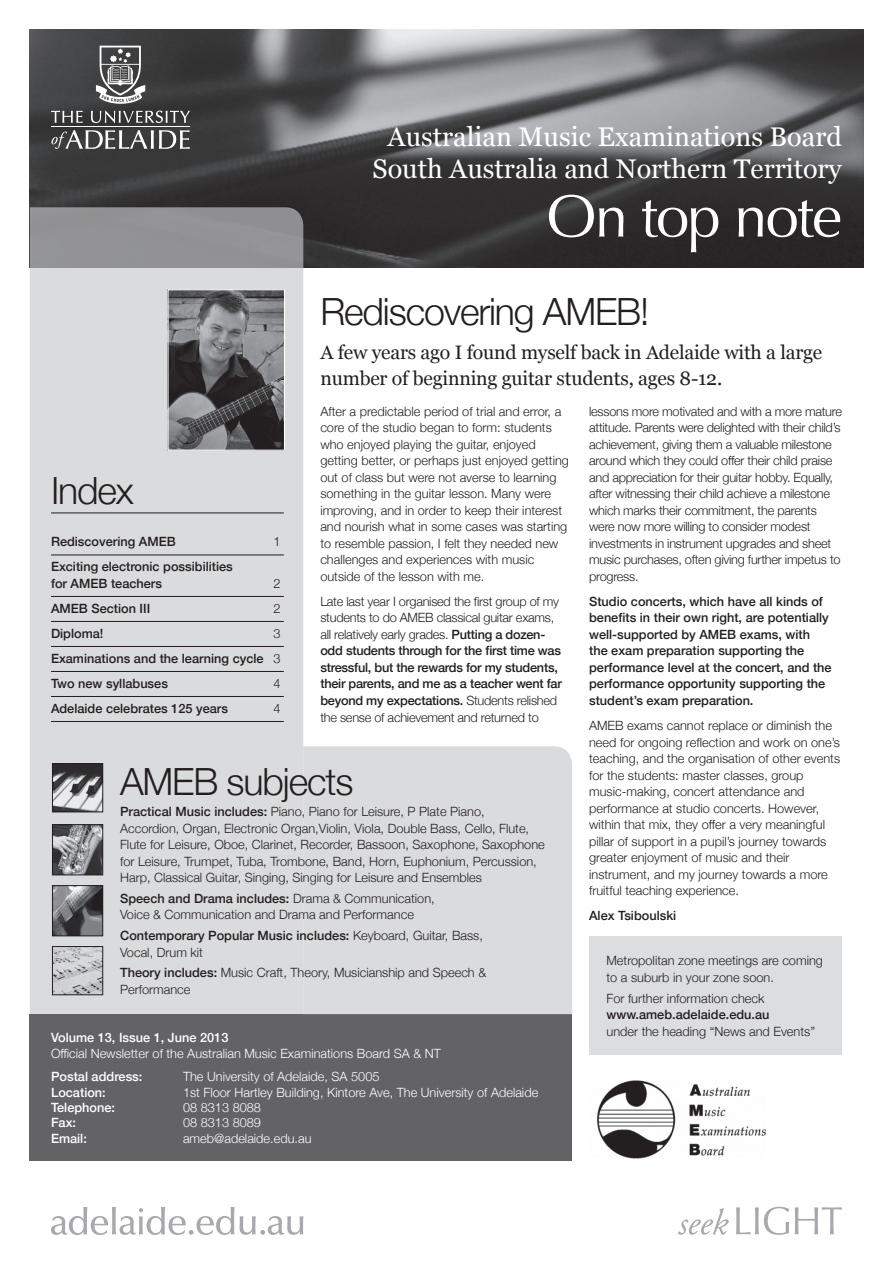
<style>
.page{position:relative;width:893px;height:1263px;background:#fff}
.page>*{position:absolute;margin:0;border:0;box-sizing:border-box;transform-origin:0 0}
.Main_heading{font:60px "Optima";letter-spacing:-.03em;color:#fff}
.UoA_Body_Text{font:300 37.5px "Helvetica Neue";letter-spacing:-.03em;color:#231f20}
.Article_heading{font:300 37.5px "Helvetica Neue";letter-spacing:-.03em;color:#231f20}
.Heading_1{font:27px/32.4px "Georgia";color:#fff;text-align:center}
.Intro_text{font:19.5px/25.5px "Georgia";letter-spacing:-.01em;color:#231f20}
.UoA_Body_Text-2{font:300 12.75px/16.5px "Helvetica Neue";color:#231f20}
.UoA_Body_Text-3{font:300 12.75px/16.5px "Helvetica Neue";letter-spacing:-.02em;color:#231f20}
.UoA_Body_Text-4{font:500 12.75px/16.5px "Helvetica Neue";color:#231f20}
.t1{font:300 12.75px "Helvetica Neue";color:#fff}
.t2{font:500 12.75px "Helvetica Neue";color:#fff}
.s1{font-weight:500}
.s2{font-weight:300}
</style>
<div class="page">
<svg style="left:51px;top:1207px;width:252px;height:28px"></svg>
<img style="left:30px;top:30px;width:833px;height:238px">
<svg style="left:30px;top:207px;width:273px;height:807px;background:#d3d4d5"></svg>
<div style="left:30px;top:1014px;width:542px;height:147px;background:#636366"></div>
<img style="left:597px;top:1080px;width:169px;height:79px">
<hr style="left:51px;top:512px;width:233px;height:1px;background:#231f20">
<hr style="left:51px;top:554px;width:233px;height:1px;background:#231f20">
<hr style="left:51px;top:596px;width:233px;height:1px;background:#231f20">
<hr style="left:51px;top:621px;width:233px;height:1px;background:#231f20">
<hr style="left:51px;top:646px;width:233px;height:1px;background:#231f20">
<hr style="left:51px;top:671px;width:233px;height:1px;background:#231f20">
<hr style="left:51px;top:696px;width:233px;height:1px;background:#231f20">
<hr style="left:51px;top:721px;width:233px;height:1px;background:#231f20">
<svg style="left:678px;top:1207px;width:164px;height:28px"></svg>
<svg style="left:51px;top:111px;width:32px;height:12px"></svg>
<svg style="left:51px;top:130px;width:139px;height:19px;background:#707070"></svg>
<hr style="left:51px;top:126px;width:139px;height:1px;background:#fff">
<svg style="left:91px;top:111px;width:99px;height:12px"></svg>
<svg style="left:96px;top:46px;width:49px;height:58px"></svg>
<img style="left:169px;top:291px;width:114px;height:158px">
<div style="left:167px;top:289px;width:118px;height:162px;border:1px solid #fff"></div>
<div style="left:303px;top:746px;width:269px;height:268px;background:#dadbdc"></div>
<img style="left:54px;top:765px;width:47px;height:45px">
<div style="left:52px;top:763px;width:51px;height:49px;border:1px solid #231f20"></div>
<img style="left:54px;top:826px;width:47px;height:47px">
<div style="left:52px;top:824px;width:51px;height:51px;border:1px solid #231f20"></div>
<img style="left:54px;top:887px;width:47px;height:47px">
<div style="left:52px;top:885px;width:51px;height:51px;border:1px solid #231f20"></div>
<img style="left:54px;top:948px;width:47px;height:45px">
<div style="left:52px;top:946px;width:51px;height:49px;border:1px solid #231f20"></div>
<div style="left:589px;top:936px;width:253px;height:118px;background:#dcdddf"></div>
<p class="Heading_1" style="left:373px;top:119px;width:471px">Australian Music Examinations Board<br>South Australia and Northern Territory</p>
<p class="Main_heading" style="left:546px;top:181px;width:297px">On top note</p>
<p class="UoA_Body_Text" style="left:320px;top:282px;width:330px">Rediscovering AMEB!</p>
<p class="Intro_text" style="left:320px;top:339px;width:503px">A few years ago I found myself back in Adelaide with a large number of beginning guitar students, ages 8-12.</p>
<p class="UoA_Body_Text-2" style="left:320px;top:402px;width:250px">After a predictable period of trial and error, a core of the studio began to form: students who enjoyed playing the guitar, enjoyed getting better, or perhaps just enjoyed getting out of class but were not averse to learning something in the guitar lesson. Many were improving, and in order to keep their interest and nourish what in some cases was starting to resemble passion, I felt they needed new challenges and experiences with music outside of the lesson with me.</p>
<p class="UoA_Body_Text-3" style="left:320px;top:592px;width:243px">Late last year I organised the first group of my students to do AMEB classical guitar exams, all relatively early grades. <span class="s1">Putting a dozen&shy;odd students through for the first time was stressful, but the rewards for my students, their parents, and me as a teacher went far beyond my expectations.</span> Students relished the sense of achievement and returned to</p>
<p class="UoA_Body_Text-3" style="left:589px;top:402px;width:254px">lessons more motivated and with a more mature attitude. Parents were delighted with their child’s achievement, giving them a valuable milestone around which they could offer their child praise and appreciation for their guitar hobby. Equally, after witnessing their child achieve a milestone which marks their commitment, the parents were now more willing to consider modest investments in instrument upgrades and sheet music purchases, often giving further impetus to progress.</p>
<p class="UoA_Body_Text-4" style="left:589px;top:592px;width:244px">Studio concerts, which have all kinds of benefits in their own right, are potentially well-supported by AMEB exams, with the exam preparation supporting the performance level at the concert, and the performance opportunity supporting the student’s exam preparation.</p>
<p class="UoA_Body_Text-2" style="left:589px;top:716px;width:253px">AMEB exams cannot replace or diminish the need for ongoing reflection and work on one’s teaching, and the organisation of other events for the students: master classes, group music-making, concert attendance and performance at studio concerts. However, within that mix, they offer a very meaningful pillar of support in a pupil’s journey towards greater enjoyment of music and their instrument, and my journey towards a more fruitful teaching experience.</p>
<p class="UoA_Body_Text-4" style="left:589px;top:906px;width:89px">Alex Tsiboulski</p>
<p class="Article_heading" style="left:51px;top:460px;width:84px">Index</p>
<p class="UoA_Body_Text-4" style="left:51px;top:532px;width:126px">Rediscovering AMEB</p>
<p class="UoA_Body_Text-2" style="left:274px;top:532px;width:9px">1</p>
<p class="UoA_Body_Text-4" style="left:51px;top:557px;width:183px">Exciting electronic possibilities for AMEB teachers</p>
<p class="UoA_Body_Text-2" style="left:274px;top:574px;width:9px">2</p>
<p class="UoA_Body_Text-4" style="left:51px;top:599px;width:101px">AMEB Section III</p>
<p class="UoA_Body_Text-2" style="left:274px;top:599px;width:9px">2</p>
<p class="UoA_Body_Text-4" style="left:51px;top:624px;width:54px">Diploma!</p>
<p class="UoA_Body_Text-2" style="left:274px;top:624px;width:9px">3</p>
<p class="UoA_Body_Text-4" style="left:51px;top:649px;width:231px">Examinations and the learning cycle <span class="s2">3</span></p>
<p class="UoA_Body_Text-4" style="left:51px;top:674px;width:118px">Two new syllabuses</p>
<p class="UoA_Body_Text-2" style="left:274px;top:674px;width:9px">4</p>
<p class="UoA_Body_Text-4" style="left:51px;top:699px;width:178px">Adelaide celebrates 125 years</p>
<p class="UoA_Body_Text-2" style="left:274px;top:699px;width:9px">4</p>
<p class="Article_heading" style="left:120px;top:752px;width:235px">AMEB subjects</p>
<p class="UoA_Body_Text-2" style="left:120px;top:802px;width:426px"><span class="s1">Practical Music includes:</span> Piano, Piano for Leisure, P Plate Piano, Accordion, Organ, Electronic Organ,Violin, Viola, Double Bass, Cello, Flute, Flute for Leisure, Oboe, Clarinet, Recorder, Bassoon, Saxophone, Saxophone for Leisure, Trumpet, Tuba, Trombone, Band, Horn, Euphonium, Percussion, Harp, Classical Guitar, Singing, Singing for Leisure and Ensembles</p>
<p class="UoA_Body_Text-2" style="left:120px;top:889px;width:316px"><span class="s1">Speech and Drama includes:</span> Drama &amp; Communication,<br>Voice &amp; Communication and Drama and Performance</p>
<p class="UoA_Body_Text-2" style="left:120px;top:926px;width:364px"><span class="s1">Contemporary Popular Music includes:</span> Keyboard, Guitar, Bass,<br>Vocal, Drum kit</p>
<p class="UoA_Body_Text-2" style="left:120px;top:964px;width:368px"><span class="s1">Theory includes:</span> Music Craft, Theory, Musicianship and Speech &amp;<br>Performance</p>
<p class="UoA_Body_Text-2" style="left:606px;top:951px;width:218px">Metropolitan zone meetings are coming to a suburb in your zone soon.</p>
<p class="UoA_Body_Text-2" style="left:606px;top:989px;width:210px">For further information check <span class="s1">www.ameb.adelaide.edu.au<br></span>under the heading “News and Events”</p>
<p class="t2" style="left:51px;top:1027px;width:179px">Volume 13, Issue 1, June 2013</p>
<p class="t1" style="left:51px;top:1043px;width:391px">Official Newsletter of the Australian Music Examinations Board SA &amp; NT</p>
<p class="t2" style="left:51px;top:1066px;width:93px">Postal address:</p>
<p class="t1" style="left:183px;top:1066px;width:198px">The University of Adelaide, SA 5005</p>
<p class="t2" style="left:51px;top:1082px;width:56px">Location:</p>
<p class="t1" style="left:183px;top:1082px;width:357px">1st Floor Hartley Building, Kintore Ave, The University of Adelaide</p>
<p class="t2" style="left:51px;top:1097px;width:66px">Telephone:</p>
<p class="t1" style="left:183px;top:1097px;width:79px">08 8313 8088</p>
<p class="t2" style="left:51px;top:1112px;width:27px">Fax:</p>
<p class="t1" style="left:183px;top:1112px;width:79px">08 8313 8089</p>
<p class="t2" style="left:51px;top:1128px;width:37px">Email:</p>
<p class="t1" style="left:183px;top:1128px;width:130px">ameb@adelaide.edu.au</p>
</div>
